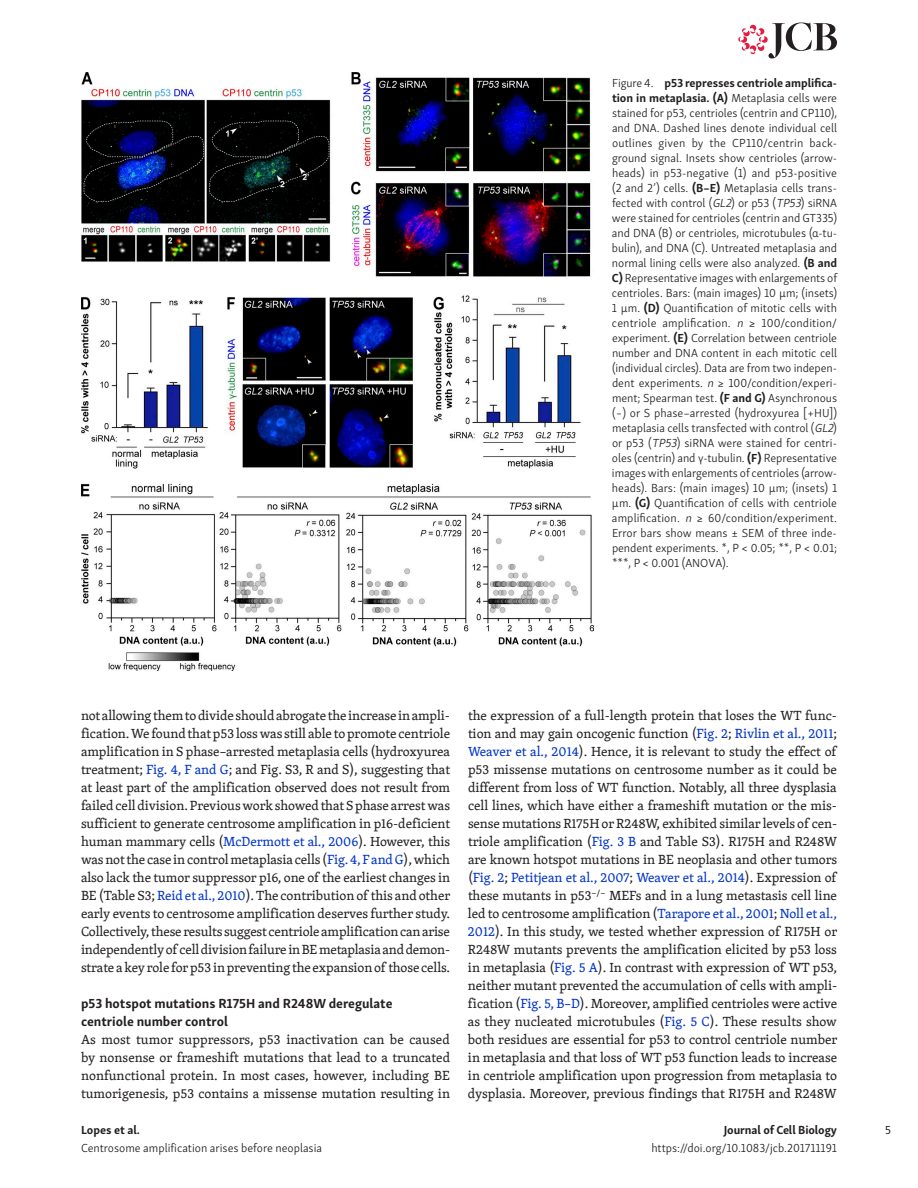
<style>
.page{position:relative;width:918px;height:1188px;background:#fff}
.page>*{position:absolute;margin:0;border:0;box-sizing:border-box;transform-origin:0 0}
.t1{font:13.5px/18px "Skolar PE";color:#231f20;text-align:justify}
.t2{font:700 13.5px/18px "Skolar Sans PE";color:#231f20}
.t3{font:300 12px/15px "Skolar Sans PE";color:#231f20;text-align:justify}
.t4{font:700 12px "Skolar Sans PE";letter-spacing:-.005em;color:#231f20}
.t5{font:12px "Skolar Sans PE";color:#231f20}
.s1{font-weight:700}
.s2{font-style:italic}
.s3{color:#0034c9}
</style>
<div class="page">
<svg style="left:738px;top:23px;width:99px;height:35px"></svg>
<img style="left:81px;top:72px;width:513px;height:598px">
<p class="t3" style="left:612px;top:75px;width:227px">Figure 4. <span class="s1">p53 represses centriole amplifica&shy;tion in metaplasia. (A)</span> Metaplasia cells were stained for p53, centrioles (centrin and CP110), and DNA. Dashed lines denote individual cell outlines given by the CP110/centrin back&shy;ground signal. Insets show centrioles (arrow&shy;heads) in p53-negative (1) and p53-positive (2 and 2’) cells. <span class="s1">(B–E)</span> Metaplasia cells trans&shy;fected with control (<span class="s2">GL2</span>) or p53 (<span class="s2">TP53</span>) siRNA were stained for centrioles (centrin and GT335) and DNA (B) or centrioles, microtubules (α-tu&shy;bulin), and DNA (C). Untreated metaplasia and normal lining cells were also analyzed. <span class="s1">(B and C)</span> Representative images with enlargements of centrioles. Bars: (main images) 10 µm; (insets)<br>1 µm. <span class="s1">(D)</span> Quantification of mitotic cells with centriole amplification. <span class="s2">n</span> ≥ 100/condition/ experiment. <span class="s1">(E)</span> Correlation between centriole number and DNA content in each mitotic cell (individual circles). Data are from two indepen&shy;dent experiments. <span class="s2">n</span> ≥ 100/condition/experi&shy;ment; Spearman test. <span class="s1">(F and G)</span> Asynchronous (−) or S phase–arrested (hydroxyurea [+HU]) metaplasia cells transfected with control (<span class="s2">GL2</span>) or p53 (<span class="s2">TP53</span>) siRNA were stained for centri&shy;oles (centrin) and γ-tubulin. <span class="s1">(F)</span> Representative images with enlargements of centrioles (arrow&shy;heads). Bars: (main images) 10 µm; (insets) 1 µm. <span class="s1">(G)</span> Quantification of cells with centriole amplification. <span class="s2">n</span> ≥ 60/condition/experiment.<br>Error bars show means ± SEM of three inde&shy;pendent experiments. *, P &lt; 0.05; **, P &lt; 0.01; ***, P &lt; 0.001 (ANOVA).</p>
<p class="t1" style="left:81px;top:706px;width:371px">not allowing them to divide should abrogate the increase in ampli&shy;fication. We found that p53 loss was still able to promote centriole amplification in S phase–arrested metaplasia cells (hydroxyurea treatment; <span class="s3">Fig. 4, F and G</span>; and Fig. S3, R and S), suggesting that at least part of the amplification observed does not result from failed cell division. Previous work showed that S phase arrest was sufficient to generate centrosome amplification in p16-deficient human mammary cells (<span class="s3">McDermott et al., 2006</span>). However, this was not the case in control metaplasia cells (<span class="s3">Fig. 4, F and G</span>), which also lack the tumor suppressor p16, one of the earliest changes in BE (Table S3; <span class="s3">Reid et al., 2010</span>). The contribution of this and other early events to centrosome amplification deserves further study.<br>Collectively, these results suggest centriole amplification can arise independently of cell division failure in BE metaplasia and demon&shy;strate a key role for p53 in preventing the expansion of those cells.</p>
<p class="t2" style="left:81px;top:993px;width:313px">p53 hotspot mutations R175H and R248W deregulate centriole number control</p>
<p class="t1" style="left:81px;top:1030px;width:371px">As most tumor suppressors, p53 inactivation can be caused by nonsense or frameshift mutations that lead to a truncated nonfunctional protein. In most cases, however, including BE tumorigenesis, p53 contains a missense mutation resulting in</p>
<p class="t4" style="left:81px;top:1120px;width:60px">Lopes et al.</p>
<p class="t3" style="left:81px;top:1140px;width:243px">Centrosome amplification arises before neoplasia</p>
<p class="t1" style="left:468px;top:706px;width:371px">the expression of a full-length protein that loses the WT func&shy;tion and may gain oncogenic function (<span class="s3">Fig. 2</span>; <span class="s3">Rivlin et al., 2011</span>; <span class="s3">Weaver et al., 2014</span>). Hence, it is relevant to study the effect of p53 missense mutations on centrosome number as it could be different from loss of WT function. Notably, all three dysplasia cell lines, which have either a frameshift mutation or the mis&shy;sense mutations R175H or R248W, exhibited similar levels of cen&shy;triole amplification (<span class="s3">Fig. 3 B</span> and Table S3). R175H and R248W are known hotspot mutations in BE neoplasia and other tumors (<span class="s3">Fig. 2</span>; <span class="s3">Petitjean et al., 2007</span>; <span class="s3">Weaver et al., 2014</span>). Expression of these mutants in p53<sup>−/−</sup> MEFs and in a lung metastasis cell line led to centrosome amplification (<span class="s3">Tarapore et al., 2001</span>; <span class="s3">Noll et al., 2012</span>). In this study, we tested whether expression of R175H or R248W mutants prevents the amplification elicited by p53 loss in metaplasia (<span class="s3">Fig. 5 A</span>). In contrast with expression of WT p53, neither mutant prevented the accumulation of cells with ampli&shy;fication (<span class="s3">Fig. 5, B–D</span>). Moreover, amplified centrioles were active as they nucleated microtubules (<span class="s3">Fig. 5 C</span>). These results show both residues are essential for p53 to control centriole number in metaplasia and that loss of WT p53 function leads to increase in centriole amplification upon progression from metaplasia to dysplasia. Moreover, previous findings that R175H and R248W</p>
<p class="t4" style="left:724px;top:1120px;width:115px">Journal of Cell Biology</p>
<p class="t3" style="left:651px;top:1140px;width:187px">https://doi.org/10.1083/jcb.201711191</p>
<p class="t5" style="left:885px;top:1121px;width:7px">5</p>
</div>
